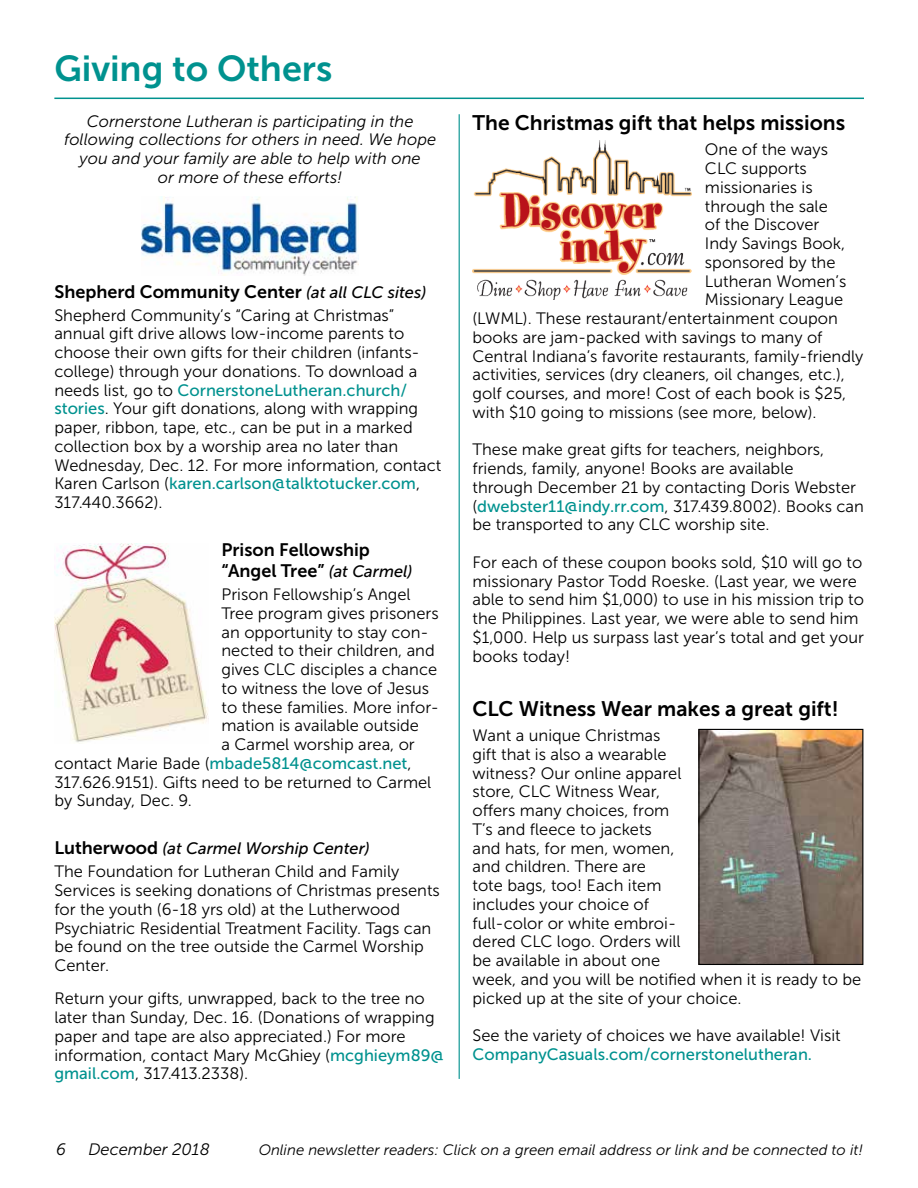
<style>
.page{position:relative;width:918px;height:1188px;background:#fff}
.page>*{position:absolute;margin:0;border:0;box-sizing:border-box;transform-origin:0 0}
.t1{font:36px "Museo Sans 700";color:#00928f}
.t2{font:21px "Museo Sans 700";color:#000}
.t3{font:18px/21px "Museo Sans 700";color:#000}
.t4{font:16.5px/18.8px "Museo Sans 300";color:#000}
.t5{font:16.5px "Museo Sans 500";color:#00928f}
.t6{font:italic 16.5px/18.8px "Museo Sans 300";color:#000;text-align:center}
.t7{font:italic 16.5px "Museo Sans 500";color:#000}
.t8{font:italic 15px "Museo Sans 300";color:#000}
.s1{font-family:"Museo Sans 500";font-style:italic;font-size:16.5px}
.s2{font-family:"Museo Sans 300";color:#000}
.s3{font-family:"Museo Sans 500";color:#00928f}
.s4{font-family:"Museo Sans 700";font-style:normal;font-size:18px}
</style>
<div class="page">
<img style="left:700px;top:731px;width:161px;height:232px">
<div style="left:698px;top:729px;width:165px;height:236px;border:1px solid #000"></div>
<hr style="left:54px;top:98px;width:810px;height:1px;background:#00928f">
<img style="left:54px;top:543px;width:154px;height:200px">
<img style="left:142px;top:196px;width:217px;height:79px">
<hr style="left:459px;top:114px;width:1px;height:965px;background:#00928f">
<img style="left:472px;top:141px;width:219px;height:159px">
<h1 class="t1" style="left:54px;top:49px;width:280px">Giving to Others</h1>
<p class="t6" style="left:64px;top:112px;width:374px">Cornerstone Lutheran is participating in the following collections for others in need. We hope you and your family are able to help with one<br>or more of these efforts!</p>
<p class="t3" style="left:54px;top:281px;width:373px">Shepherd Community Center <span class="s1">(at all CLC sites)</span></p>
<p class="t4" style="left:54px;top:306px;width:367px">Shepherd Community’s “Caring at Christmas” annual gift drive allows low-income parents to choose their own gifts for their children (infants&shy;college) through your donations. To download a</p>
<p class="t5" style="left:54px;top:381px;width:354px"><span class="s2">needs list, go to</span> CornerstoneLutheran.church/</p>
<p class="t4" style="left:54px;top:399px;width:389px"><span class="s3">stories</span>. Your gift donations, along with wrapping paper, ribbon, tape, etc., can be put in a marked collection box by a worship area no later than Wednesday, Dec. 12. For more information, contact</p>
<p class="t5" style="left:54px;top:475px;width:367px"><span class="s2">Karen Carlson (</span>karen.carlson@talktotucker.com<span class="s2">,</span></p>
<p class="t4" style="left:54px;top:493px;width:110px">317.440.3662).</p>
<p class="t3" style="left:222px;top:539px;width:193px">Prison Fellowship “Angel Tree” <span class="s1">(at Carmel)</span></p>
<p class="t4" style="left:222px;top:585px;width:219px">Prison Fellowship’s Angel<br>Tree program gives prisoners an opportunity to stay con&shy;nected to their children, and gives CLC disciples a chance to witness the love of Jesus to these families. More infor&shy;mation is available outside<br>a Carmel worship area, or</p>
<p class="t5" style="left:54px;top:754px;width:359px"><span class="s2">contact Marie Bade (</span>mbade5814@comcast.net<span class="s2">,</span></p>
<p class="t4" style="left:54px;top:773px;width:379px">317.626.9151). Gifts need to be returned to Carmel by Sunday, Dec. 9.</p>
<p class="t7" style="left:54px;top:840px;width:317px"><span class="s4">Lutherwood</span> (at Carmel Worship Center)</p>
<p class="t4" style="left:54px;top:863px;width:387px">The Foundation for Lutheran Child and Family Services is seeking donations of Christmas presents for the youth (6-18 yrs old) at the Lutherwood Psychiatric Residential Treatment Facility. Tags can be found on the tree outside the Carmel Worship Center.</p>
<p class="t4" style="left:54px;top:989px;width:391px">Return your gifts, unwrapped, back to the tree no later than Sunday, Dec. 16. (Donations of wrapping paper and tape are also appreciated.) For more information, contact Mary McGhiey (<span class="s3">mcghieym89@ gmail.com</span>, 317.413.2338).</p>
<p class="t2" style="left:472px;top:111px;width:374px">The Christmas gift that helps missions</p>
<p class="t4" style="left:705px;top:141px;width:125px">One of the ways</p>
<p class="t4" style="left:705px;top:159px;width:103px">CLC supports</p>
<p class="t4" style="left:705px;top:178px;width:109px">missionaries is</p>
<p class="t4" style="left:705px;top:197px;width:124px">through the sale</p>
<p class="t4" style="left:705px;top:216px;width:116px">of the Discover</p>
<p class="t4" style="left:705px;top:234px;width:142px">Indy Savings Book,</p>
<p class="t4" style="left:705px;top:253px;width:132px">sponsored by the</p>
<p class="t4" style="left:705px;top:272px;width:143px">Lutheran Women’s</p>
<p class="t4" style="left:705px;top:291px;width:140px">Missionary League</p>
<p class="t4" style="left:472px;top:309px;width:367px">(LWML). These restaurant/entertainment coupon</p>
<p class="t4" style="left:472px;top:328px;width:352px">books are jam-packed with savings to many of</p>
<p class="t4" style="left:472px;top:347px;width:392px">Central Indiana’s favorite restaurants, family-friendly</p>
<p class="t4" style="left:472px;top:365px;width:374px">activities, services (dry cleaners, oil changes, etc.),</p>
<p class="t4" style="left:472px;top:384px;width:375px">golf courses, and more! Cost of each book is $25,</p>
<p class="t4" style="left:472px;top:403px;width:346px">with $10 going to missions (see more, below).</p>
<p class="t4" style="left:472px;top:440px;width:393px">These make great gifts for teachers, neighbors, friends, family, anyone! Books are available<br>through December 21 by contacting Doris Webster (<span class="s3">dwebster11@indy.rr.com</span>, 317.439.8002). Books can be transported to any CLC worship site.</p>
<p class="t4" style="left:472px;top:553px;width:393px">For each of these coupon books sold, $10 will go to missionary Pastor Todd Roeske. (Last year, we were able to send him $1,000) to use in his mission trip to the Philippines. Last year, we were able to send him $1,000. Help us surpass last year’s total and get your books today!</p>
<p class="t2" style="left:472px;top:697px;width:368px">CLC Witness Wear makes a great gift!</p>
<p class="t4" style="left:472px;top:726px;width:390px">Want a unique Christmas<br>gift that is also a wearable<br>witness? Our online apparel<br>store, CLC Witness Wear,<br>offers many choices, from<br>T’s and fleece to jackets<br>and hats, for men, women,<br>and children. There are<br>tote bags, too! Each item<br>includes your choice of<br>full-color or white embroi-<br>dered CLC logo. Orders will<br>be available in about one<br>week, and you will be notified when it is ready to be picked up at the site of your choice.</p>
<p class="t4" style="left:472px;top:1026px;width:370px">See the variety of choices we have available! Visit</p>
<p class="t5" style="left:472px;top:1045px;width:341px">CompanyCasuals.com/cornerstonelutheran.</p>
<p class="t6" style="left:56px;top:1140px;width:11px">6</p>
<p class="t6" style="left:88px;top:1140px;width:123px">December 2018</p>
<p class="t8" style="left:259px;top:1142px;width:606px">Online newsletter readers: Click on a green email address or link and be connected to it!</p>
</div>
